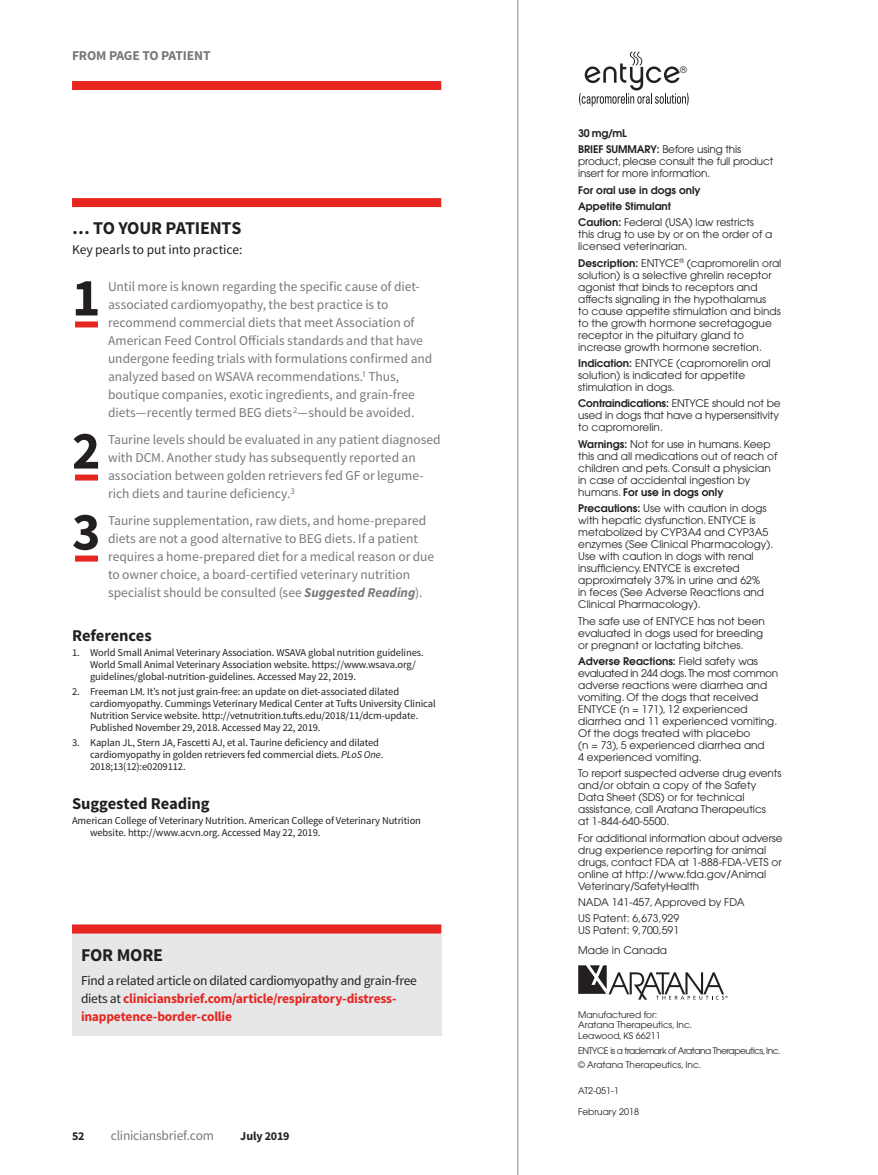
<style>
.page{position:relative;width:878px;height:1175px;background:#fff}
.page>*{position:absolute;margin:0;border:0;box-sizing:border-box;transform-origin:0 0}
.t1{font:700 53.85px "Source Sans Pro";color:#231f20}
.t2{font:700 18px "Source Sans Pro";letter-spacing:-.01em;color:#231f20}
.t3{font:700 16.5px "Source Sans Pro";letter-spacing:-.01em;color:#231f20}
.t4{font:13.5px/18px "Source Sans Pro";color:#76787b}
.t5{font:700 13.5px/18px "Source Sans Pro";letter-spacing:-.02em;color:#e72621}
.t6{font:13.5px "Source Sans Pro";letter-spacing:-.005em;color:#231f20}
.t7{font:700 13.5px "Source Sans Pro";letter-spacing:-.01em;color:#76787b}
.t8{font:700 12px "Source Sans Pro";letter-spacing:-.005em;color:#231f20}
.t9{font:10.5px/12px "Avant Garde";color:#231f20}
.t10{font:10.5px/12px "Source Sans Pro";letter-spacing:-.01em;color:#231f20}
.t11{font:600 10.5px/16.4px "Avant Garde";color:#231f20}
.t12{font:9px/10.5px "Avant Garde";color:#231f20}
.t13{font:9px/14.9px "Avant Garde";letter-spacing:-.05em;color:#231f20}
.s1{font-weight:700;font-style:italic}
.s2{font-style:italic}
.s3{font-weight:400;color:#231f20}
.s4{font-weight:400}
.s5{font-weight:600}
</style>
<div class="page">
<div style="left:72px;top:81px;width:369px;height:9px;background:#e72621"></div>
<div style="left:72px;top:198px;width:369px;height:9px;background:#e72621"></div>
<div style="left:75px;top:321px;width:23px;height:6px;background:#e72621"></div>
<div style="left:75px;top:474px;width:23px;height:6px;background:#e72621"></div>
<div style="left:75px;top:555px;width:23px;height:6px;background:#e72621"></div>
<hr style="left:517px;top:0;width:1px;height:1174px;background:#b2b3b7">
<div style="left:72px;top:924px;width:369px;height:111px;background:#e6e7e9"></div>
<div style="left:72px;top:924px;width:369px;height:9px;background:#e72621"></div>
<svg style="left:578px;top:965px;width:149px;height:34px"></svg>
<svg style="left:579px;top:51px;width:109px;height:55px"></svg>
<div style="left:680px;top:66px;width:17px;height:19px;background:#fff"></div>
<p class="t7" style="left:72px;top:47px;width:140px">FROM PAGE TO PATIENT</p>
<h2 class="t2" style="left:72px;top:216px;width:171px">… TO YOUR PATIENTS</h2>
<p class="t6" style="left:72px;top:241px;width:172px">Key pearls to put into practice:</p>
<h1 class="t1" style="left:72px;top:263px;width:30px">1</h1>
<p class="t4" style="left:108px;top:278px;width:326px">Until more is known regarding the specific cause of diet&shy;associated cardiomyopathy, the best practice is to recommend commercial diets that meet Association of American Feed Control Officials standards and that have undergone feeding trials with formulations confirmed and analyzed based on WSAVA recommendations.<sup>1</sup> Thus, boutique companies, exotic ingredients, and grain-free diets—recently termed BEG diets <sup>2</sup>—should be avoided.</p>
<h1 class="t1" style="left:72px;top:416px;width:30px">2</h1>
<p class="t4" style="left:108px;top:431px;width:334px">Taurine levels should be evaluated in any patient diagnosed with DCM. Another study has subsequently reported an association between golden retrievers fed GF or legume&shy;rich diets and taurine deficiency.<sup>3</sup></p>
<h1 class="t1" style="left:72px;top:497px;width:30px">3</h1>
<p class="t4" style="left:108px;top:512px;width:328px">Taurine supplementation, raw diets, and home-prepared diets are not a good alternative to BEG diets. If a patient requires a home-prepared diet for a medical reason or due to owner choice, a board-certified veterinary nutrition specialist should be consulted (see <span class="s1">Suggested Reading</span>).</p>
<h3 class="t3" style="left:72px;top:624px;width:81px">References</h3>
<p class="t10" style="left:90px;top:646px;width:335px;text-indent:-18px">1. World Small Animal Veterinary Association. WSAVA global nutrition guidelines.<br>World Small Animal Veterinary Association website. https://www.wsava.org/ guidelines/global-nutrition-guidelines. Accessed May 22, 2019.</p>
<p class="t10" style="left:90px;top:685px;width:347px;text-indent:-18px">2. Freeman LM. It’s not just grain-free: an update on diet-associated dilated cardiomyopathy. Cummings Veterinary Medical Center at Tufts University Clinical Nutrition Service website. http://vetnutrition.tufts.edu/2018/11/dcm-update.<br>Published November 29, 2018. Accessed May 22, 2019.</p>
<p class="t10" style="left:90px;top:736px;width:295px;text-indent:-18px">3. Kaplan JL, Stern JA, Fascetti AJ, et al. Taurine deficiency and dilated cardiomyopathy in golden retrievers fed commercial diets. <span class="s2">PLoS One</span>.<br>2018;13(12):e0209112.</p>
<h3 class="t3" style="left:72px;top:792px;width:139px">Suggested Reading</h3>
<p class="t10" style="left:90px;top:814px;width:332px;text-indent:-18px">American College of Veterinary Nutrition. American College of Veterinary Nutrition website. http://www.acvn.org. Accessed May 22, 2019.</p>
<h2 class="t2" style="left:81px;top:943px;width:84px">FOR MORE</h2>
<p class="t5" style="left:81px;top:971px;width:337px"><span class="s3">Find a related article on dilated cardiomyopathy and grain-free diets at</span> cliniciansbrief.com/article/respiratory-distress&shy;inappetence-border-collie</p>
<p class="t8" style="left:72px;top:1128px;width:14px">52</p>
<p class="t4" style="left:111px;top:1126px;width:105px">cliniciansbrief.com</p>
<p class="t8" style="left:240px;top:1128px;width:51px">July 2019</p>
<p class="t12" style="left:680px;top:65px;width:8px">®</p>
<p class="t11" style="left:578px;top:125px;width:164px">30 mg/mL<br>BRIEF SUMMARY: <span class="s4">Before using this</span></p>
<p class="t9" style="left:578px;top:156px;width:197px">product, please consult the full product insert for more information.</p>
<p class="t11" style="left:578px;top:181px;width:177px">For oral use in dogs only<br>Appetite Stimulant<br>Caution: <span class="s4">Federal (USA) law restricts</span></p>
<p class="t9" style="left:578px;top:228px;width:196px">this drug to use by or on the order of a licensed veterinarian.</p>
<p class="t9" style="left:578px;top:257px;width:205px"><span class="s5">Description:</span> ENTYCE<sup>®</sup> (capromorelin oral solution) is a selective ghrelin receptor agonist that binds to receptors and affects signaling in the hypothalamus<br>to cause appetite stimulation and binds to the growth hormone secretagogue receptor in the pituitary gland to increase growth hormone secretion.</p>
<p class="t9" style="left:578px;top:357px;width:194px"><span class="s5">Indication:</span> ENTYCE (capromorelin oral solution) is indicated for appetite stimulation in dogs.</p>
<p class="t9" style="left:578px;top:397px;width:204px"><span class="s5">Contraindications:</span> ENTYCE should not be used in dogs that have a hypersensitivity to capromorelin.</p>
<p class="t9" style="left:578px;top:438px;width:201px"><span class="s5">Warnings:</span> Not for use in humans. Keep this and all medications out of reach of children and pets. Consult a physician in case of accidental ingestion by humans. <span class="s5">For use in dogs only</span></p>
<p class="t9" style="left:578px;top:502px;width:197px"><span class="s5">Precautions:</span> Use with caution in dogs with hepatic dysfunction. ENTYCE is metabolized by CYP3A4 and CYP3A5 enzymes (See Clinical Pharmacology).<br>Use with caution in dogs with renal insufficiency. ENTYCE is excreted approximately 37% in urine and 62%<br>in feces (See Adverse Reactions and Clinical Pharmacology).</p>
<p class="t9" style="left:578px;top:614px;width:188px">The safe use of ENTYCE has not been evaluated in dogs used for breeding or pregnant or lactating bitches.</p>
<p class="t9" style="left:578px;top:655px;width:201px"><span class="s5">Adverse Reactions:</span> Field safety was evaluated in 244 dogs. The most common adverse reactions were diarrhea and vomiting. Of the dogs that received ENTYCE (n = 171), 12 experienced diarrhea and 11 experienced vomiting.<br>Of the dogs treated with placebo<br>(n = 73), 5 experienced diarrhea and<br>4 experienced vomiting.</p>
<p class="t9" style="left:578px;top:767px;width:205px">To report suspected adverse drug events and/or obtain a copy of the Safety Data Sheet (SDS) or for technical assistance, call Aratana Therapeutics<br>at 1-844-640-5500.</p>
<p class="t9" style="left:578px;top:831px;width:206px">For additional information about adverse drug experience reporting for animal drugs, contact FDA at 1-888-FDA-VETS or online at http://www.fda.gov/Animal Veterinary/SafetyHealth</p>
<p class="t9" style="left:578px;top:894px;width:168px;line-height:16.4px">NADA 141-457, Approved by FDA<br>US Patent: 6,673,929</p>
<p class="t9" style="left:578px;top:920px;width:102px;line-height:19.4px">US Patent: 9,700,591<br>Made in Canada</p>
<p class="t12" style="left:578px;top:1009px;width:116px">Manufactured for:<br>Aratana Therapeutics, Inc.<br>Leawood, KS 66211</p>
<p class="t13" style="left:578px;top:1042px;width:204px">ENTYCE is a trademark of Aratana Therapeutics, Inc. © Aratana Therapeutics, Inc.</p>
<p class="t12" style="left:578px;top:1085px;width:42px">AT2-051-1</p>
<p class="t12" style="left:578px;top:1106px;width:63px">February 2018</p>
</div>
